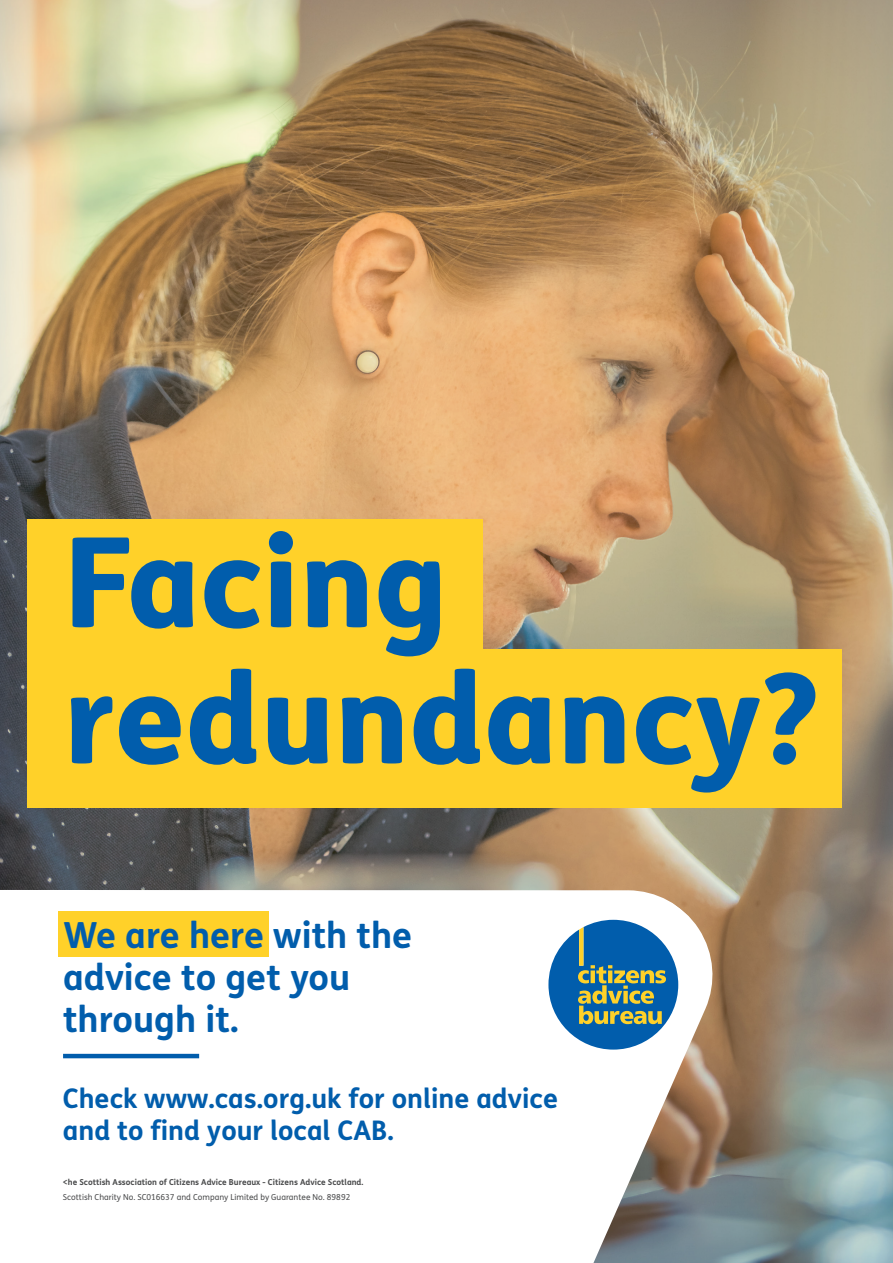
<style>
.page{position:relative;width:893px;height:1263px;background:#fff}
.page>*{position:absolute;margin:0;border:0;box-sizing:border-box;transform-origin:0 0}
.t1{font:800 124.8px "FS Me";color:#015dac}
.t2{font:700 36px/42px "FS Me";color:#015dac}
.t3{font:700 27px/31.7px "FS Me";color:#015dac}
.t4{font:700 8.25px "FS Me";color:#4b4c4d}
.t5{font:8.25px "FS Me";color:#4b4c4d}
</style>
<div class="page">
<div style="left:0;top:0;width:893px;height:1263px;background:#231f20;opacity:.75"></div>
<div style="left:27px;top:519px;width:456px;height:144px;background:#ffd129"></div>
<div style="left:27px;top:650px;width:815px;height:158px;background:#ffd129"></div>
<svg style="left:0;top:888px;width:716px;height:375px"></svg>
<svg style="left:548px;top:920px;width:130px;height:129px"></svg>
<hr style="left:63px;top:1054px;width:136px;height:4px;background:#015dac">
<div style="left:58px;top:911px;width:210px;height:46px;background:#ffd129"></div>
<p class="t1" style="left:64px;top:484px;width:386px">Facing</p>
<p class="t1" style="left:64px;top:620px;width:757px">redundancy?</p>
<p class="t2" style="left:63px;top:913px;width:351px">We are here with the advice to get you through it.</p>
<h3 class="t3" style="left:63px;top:1082px;width:497px">Check www.cas.org.uk for online advice and to find your local CAB.</h3>
<p class="t4" style="left:63px;top:1176px;width:302px">&lt;he Scottish Association of Citizens Advice Bureaux - Citizens Advice Scotland.</p>
<p class="t5" style="left:63px;top:1191px;width:289px">Scottish Charity No. SC016637 and Company Limited by Guarantee No. 89892</p>
</div>
